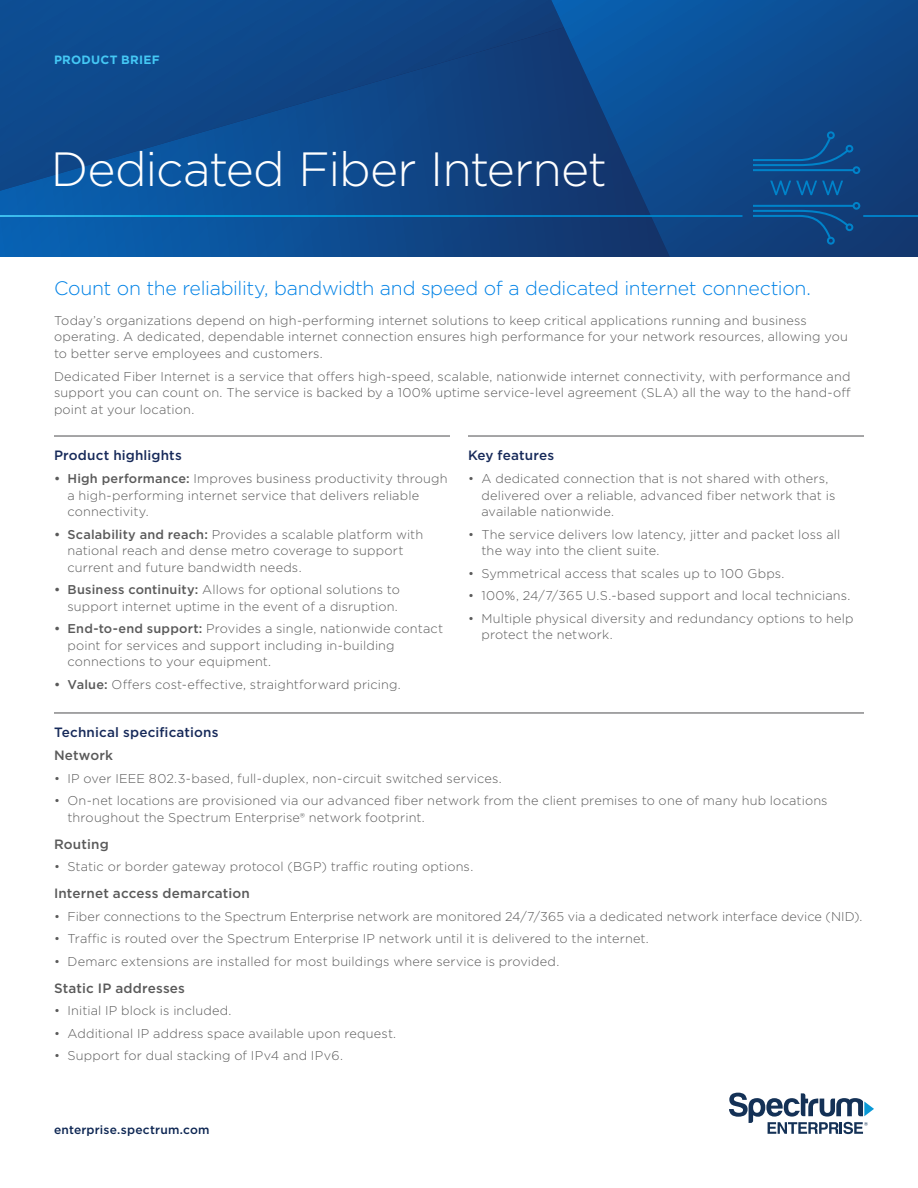
<style>
.page{position:relative;width:918px;height:1188px;background:#fff}
.page>*{position:absolute;margin:0;border:0;box-sizing:border-box;transform-origin:0 0}
.t1{font:300 48px "Gotham";letter-spacing:-.025em;color:#fff}
.t2{font:300 19.5px "Gotham";letter-spacing:-.015em;color:#0082e6}
.t3{font:500 13.5px "Gotham";letter-spacing:.01em;color:#5a5a5a}
.t4{font:500 13.5px "Gotham";letter-spacing:.01em;color:#172a5a}
.t5{font:300 12.75px/16.5px "Gotham";letter-spacing:.01em;color:#5a5a5a}
.t6{font:500 12px "Gotham";letter-spacing:.02em;color:#0c2552}
.t7{font:700 12px "Gotham";letter-spacing:.025em;color:#44c8f5}
.s1{font-weight:500}
</style>
<div class="page">
<svg style="left:0;top:0;width:918px;height:256px;background:#0e488b"></svg>
<hr style="left:863px;top:215px;width:55px;height:2px;background:#0083ca">
<hr style="left:0;top:215px;width:742px;height:2px;background:#fff">
<svg style="left:753px;top:131px;width:107px;height:114px;background:#0e4987"></svg>
<hr style="left:54px;top:436px;width:396px;height:1px;background:#4d4d4f">
<hr style="left:468px;top:436px;width:396px;height:1px;background:#4d4d4f">
<hr style="left:54px;top:713px;width:810px;height:1px;background:#4d4d4f">
<svg style="left:729px;top:1093px;width:145px;height:41px"></svg>
<p class="t7" style="left:54px;top:51px;width:107px">PRODUCT BRIEF</p>
<h1 class="t1" style="left:51px;top:139px;width:558px">Dedicated Fiber Internet</h1>
<h2 class="t2" style="left:54px;top:275px;width:759px">Count on the reliability, bandwidth and speed of a dedicated internet connection.</h2>
<p class="t5" style="left:54px;top:311px;width:795px">Today’s organizations depend on high-performing internet solutions to keep critical applications running and business operating. A dedicated, dependable internet connection ensures high performance for your network resources, allowing you to better serve employees and customers.</p>
<p class="t5" style="left:54px;top:368px;width:798px;text-align:justify">Dedicated Fiber Internet is a service that offers high-speed, scalable, nationwide internet connectivity, with performance and support you can count on. The service is backed by a 100% uptime service-level agreement (SLA) all the way to the hand-off point at your location.</p>
<p class="t4" style="left:54px;top:446px;width:129px">Product highlights</p>
<p class="t5" style="left:68px;top:470px;width:382px;text-indent:-14px"><span class="s1">• High performance:</span> Improves business productivity through a high-performing internet service that delivers reliable connectivity.</p>
<p class="t5" style="left:68px;top:526px;width:357px;text-indent:-14px"><span class="s1">• Scalability and reach:</span> Provides a scalable platform with national reach and dense metro coverage to support current and future bandwidth needs.</p>
<p class="t5" style="left:54px;top:581px;width:347px;text-align:right"><span class="s1">• Business continuity:</span> Allows for optional solutions to support internet uptime in the event of a disruption.</p>
<p class="t5" style="left:68px;top:620px;width:377px;text-indent:-14px"><span class="s1">• End-to-end support:</span> Provides a single, nationwide contact point for services and support including in-building connections to your equipment.</p>
<p class="t5" style="left:54px;top:676px;width:348px"><span class="s1">• Value:</span> Offers cost-effective, straightforward pricing.</p>
<p class="t4" style="left:468px;top:446px;width:88px">Key features</p>
<p class="t5" style="left:482px;top:470px;width:355px;text-indent:-14px">• A dedicated connection that is not shared with others, delivered over a reliable, advanced fiber network that is available nationwide.</p>
<p class="t5" style="left:482px;top:526px;width:360px;text-indent:-14px">• The service delivers low latency, jitter and packet loss all the way into the client suite.</p>
<p class="t5" style="left:468px;top:565px;width:318px">• Symmetrical access that scales up to 100 Gbps.</p>
<p class="t5" style="left:468px;top:587px;width:384px">• 100%, 24/7/365 U.S.-based support and local technicians.</p>
<p class="t5" style="left:482px;top:610px;width:373px;text-indent:-14px">• Multiple physical diversity and redundancy options to help protect the network.</p>
<p class="t4" style="left:54px;top:723px;width:166px">Technical specifications</p>
<p class="t3" style="left:54px;top:747px;width:61px">Network</p>
<p class="t5" style="left:54px;top:770px;width:449px">• IP over IEEE 802.3-based, full-duplex, non-circuit switched services.</p>
<p class="t5" style="left:68px;top:792px;width:762px;text-indent:-14px">• On-net locations are provisioned via our advanced fiber network from the client premises to one of many hub locations throughout the Spectrum Enterprise® network footprint.</p>
<p class="t3" style="left:54px;top:835px;width:56px">Routing</p>
<p class="t5" style="left:54px;top:858px;width:421px">• Static or border gateway protocol (BGP) traffic routing options.</p>
<p class="t3" style="left:54px;top:885px;width:198px">Internet access demarcation</p>
<p class="t5" style="left:54px;top:908px;width:810px">• Fiber connections to the Spectrum Enterprise network are monitored 24/7/365 via a dedicated network interface device (NID).</p>
<p class="t5" style="left:54px;top:930px;width:596px">• Traffic is routed over the Spectrum Enterprise IP network until it is delivered to the internet.</p>
<p class="t5" style="left:54px;top:953px;width:507px">• Demarc extensions are installed for most buildings where service is provided.</p>
<p class="t3" style="left:54px;top:979px;width:132px">Static IP addresses</p>
<p class="t5" style="left:54px;top:1002px;width:179px">• Initial IP block is included.</p>
<p class="t5" style="left:54px;top:1025px;width:344px">• Additional IP address space available upon request.</p>
<p class="t5" style="left:54px;top:1047px;width:290px">• Support for dual stacking of IPv4 and IPv6.</p>
<p class="t6" style="left:54px;top:1122px;width:157px">enterprise.spectrum.com</p>
</div>
